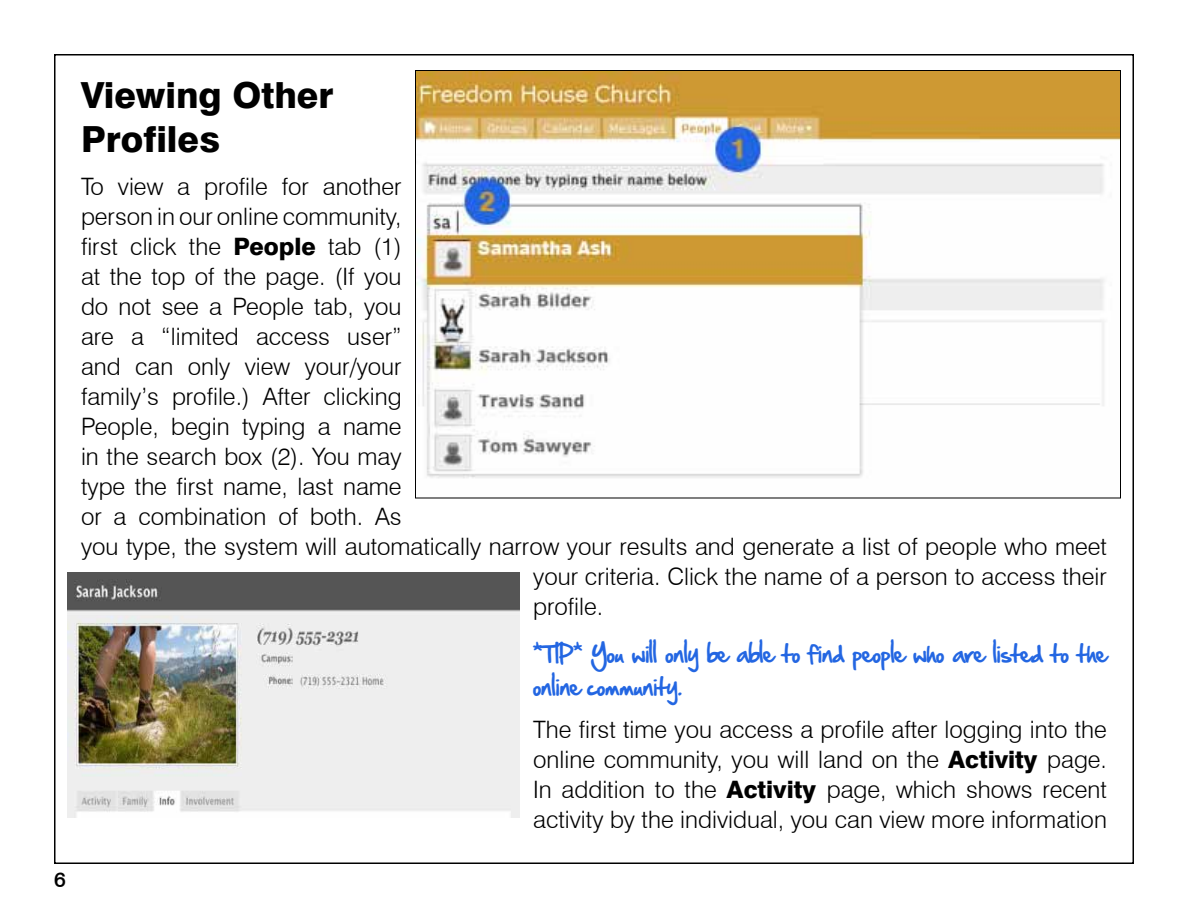
<style>
.page{position:relative;width:1188px;height:918px;background:#fff}
.page>*{position:absolute;margin:0;border:0;box-sizing:border-box;transform-origin:0 0}
.t1{font:800 36px/43.2px "Swiss 721 BT";color:#000}
.t2{font:300 24px/30px "Swiss 721 BT";color:#000;text-align:justify}
.t3{font:21px/33px "Hand Of Sean";color:#2366e2}
.t4{font:500 21px "Swiss 721 BT";color:#000}
.s1{font-weight:800}
</style>
<div class="page">
<img style="left:417px;top:72px;width:702px;height:406px">
<img style="left:68px;top:572px;width:452px;height:246px">
<h1 class="t1" style="left:81px;top:74px;width:254px">Viewing Other<br>Profiles</h1>
<p class="t2" style="left:81px;top:171px;width:322px">To view a profile for another</p>
<p class="t2" style="left:81px;top:201px;width:322px">person in our online community,</p>
<p class="t2" style="left:81px;top:231px;width:322px">first click the <span class="s1">People</span> tab (1)</p>
<p class="t2" style="left:81px;top:261px;width:322px">at the top of the page. (If you</p>
<p class="t2" style="left:81px;top:291px;width:322px">do not see a People tab, you</p>
<p class="t2" style="left:81px;top:321px;width:322px">are a “limited access user”</p>
<p class="t2" style="left:81px;top:351px;width:322px">and can only view your/your</p>
<p class="t2" style="left:81px;top:381px;width:322px">family’s profile.) After clicking</p>
<p class="t2" style="left:81px;top:411px;width:322px">People, begin typing a name</p>
<p class="t2" style="left:81px;top:441px;width:322px">in the search box (2). You may</p>
<p class="t2" style="left:81px;top:471px;width:322px">type the first name, last name</p>
<p class="t2" style="left:81px;top:501px;width:322px">or a combination of both. As</p>
<p class="t2" style="left:81px;top:531px;width:1028px">you type, the system will automatically narrow your results and generate a list of people who meet</p>
<p class="t2" style="left:533px;top:561px;width:575px">your criteria. Click the name of a person to access their</p>
<p class="t2" style="left:533px;top:591px;width:72px">profile.</p>
<p class="t3" style="left:533px;top:637px;width:575px">*TIP* You will only be able to find people who are listed to the online community.</p>
<p class="t2" style="left:533px;top:714px;width:575px">The first time you access a profile after logging into the online community, you will land on the <span class="s1">Activity</span> page.<br>In addition to the <span class="s1">Activity</span> page, which shows recent activity by the individual, you can view more information</p>
<p class="t4" style="left:54px;top:866px;width:13px">6</p>
</div>
